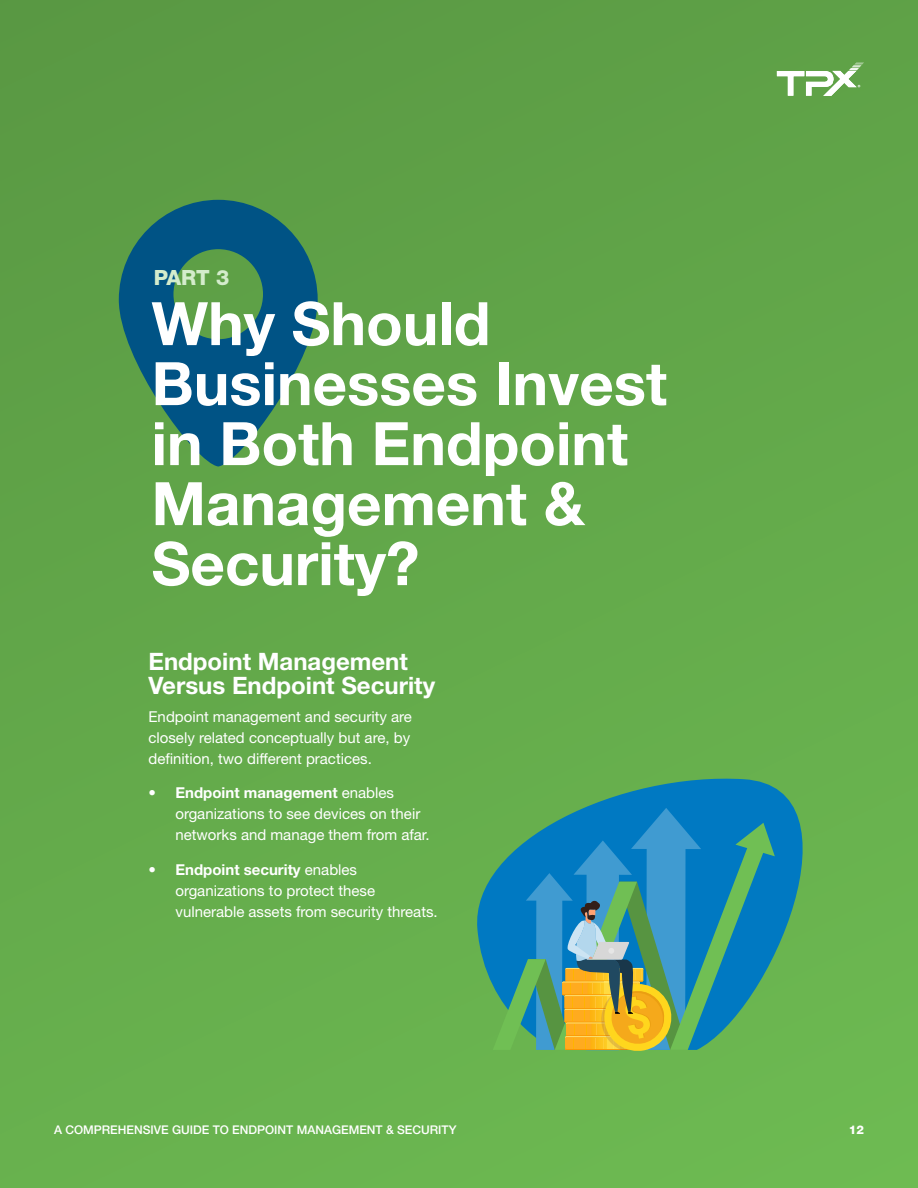
<style>
.page{position:relative;width:918px;height:1188px;background:#fff}
.page>*{position:absolute;margin:0;border:0;box-sizing:border-box;transform-origin:0 0}
.t1{font:700 60px/60px "Helvetica Neue LT Std";color:#fff}
.t2{font:700 24px/24px "Helvetica Neue LT Std";color:#fff}
.t3{font:800 21px "Helvetica Neue LT Std";color:#d4eccc}
.t4{font:15px/21px "Helvetica Neue LT Std";color:#fff}
.t5{font:500 12px "Helvetica Neue LT Std";color:#fff}
.t6{font:800 12px "Helvetica Neue LT Std";color:#fff}
.s1{font-weight:700}
</style>
<div class="page">
<div style="left:0;top:0;width:918px;height:1188px;background:linear-gradient(to right,#61a649,#65ad4c)"></div>
<svg style="left:119px;top:200px;width:199px;height:267px;fill:#005385"></svg>
<svg style="left:477px;top:779px;width:326px;height:271px;fill:#66af50"></svg>
<svg style="left:493px;top:808px;width:282px;height:243px"></svg>
<svg style="left:755px;top:28px;width:128px;height:85px;fill:#5fa247"></svg>
<h3 class="t3" style="left:154px;top:265px;width:77px">PART 3</h3>
<h1 class="t1" style="left:152px;top:292px;width:517px">Why Should<br>Businesses Invest in Both Endpoint<br>Management &amp;<br>Security?</h1>
<h2 class="t2" style="left:148px;top:649px;width:288px">Endpoint Management<br>Versus Endpoint Security</h2>
<p class="t4" style="left:148px;top:705px;width:265px;text-align:justify">Endpoint management and security are closely related conceptually but are, by definition, two different practices.</p>
<p class="t4" style="left:176px;top:782px;width:256px;text-indent:-27px"><span class="s1">• Endpoint management</span> enables organizations to see devices on their networks and manage them from afar.</p>
<p class="t4" style="left:176px;top:858px;width:264px;text-indent:-27px"><span class="s1">• Endpoint security</span> enables organizations to protect these vulnerable assets from security threats.</p>
<p class="t5" style="left:54px;top:1123px;width:404px">A COMPREHENSIVE GUIDE TO ENDPOINT MANAGEMENT &amp; SECURITY</p>
<p class="t6" style="left:849px;top:1123px;width:17px">12</p>
</div>
